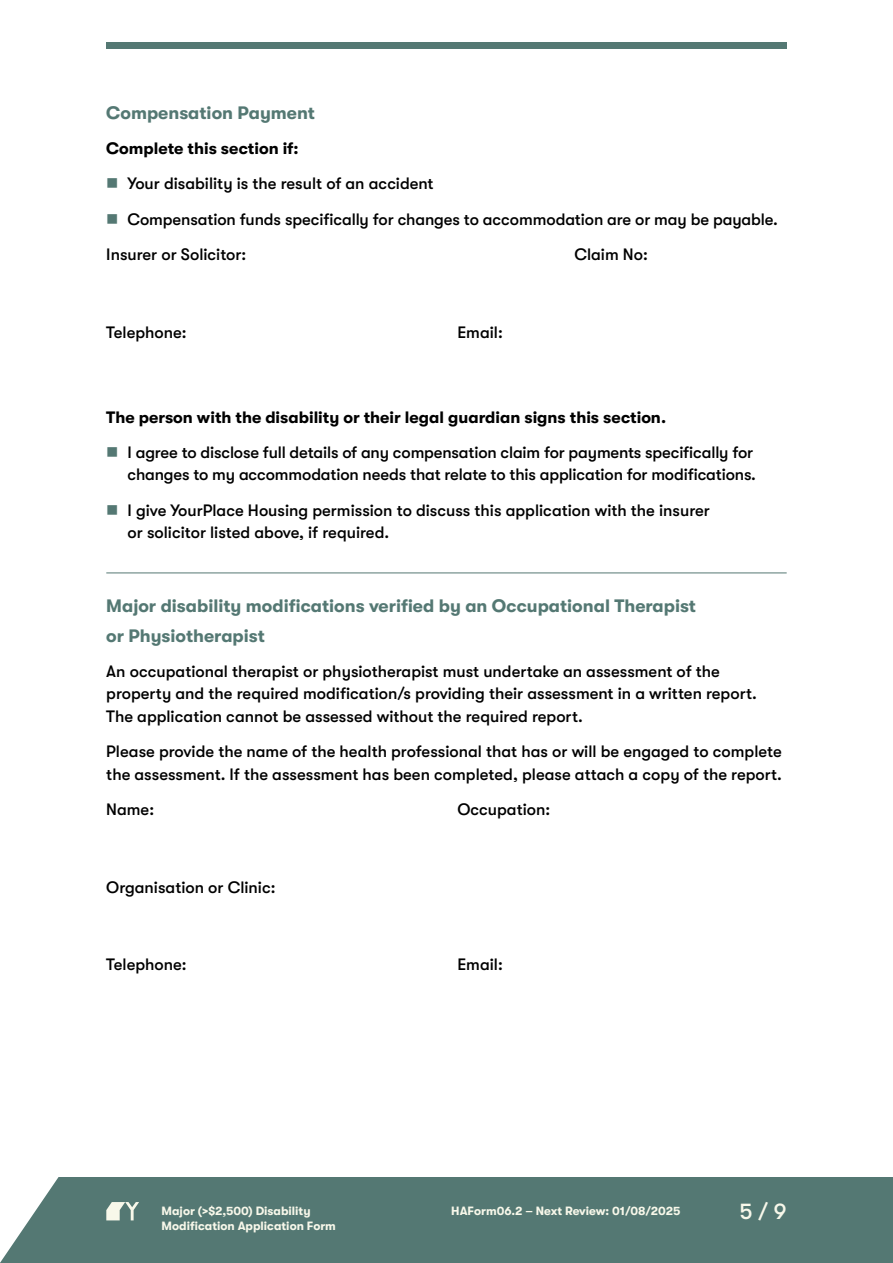
<style>
.page{position:relative;width:893px;height:1263px;background:#fff}
.page>*{position:absolute;margin:0;border:0;box-sizing:border-box;transform-origin:0 0}
.t1{font:500 22.5px "GT Walsheim Pro";color:#f8f8ea}
.H2_No_LIne_Top_of_Pa{font:700 18px/30px "GT Walsheim Pro";color:#547873}
.Body{font:500 16.5px/22.5px "GT Walsheim Pro";color:#000}
.Body_Form_Spacing_fo{font:500 16.5px "GT Walsheim Pro";color:#000}
.Body-2{font:700 16.5px "GT Walsheim Pro";color:#000}
.t2{font:700 12px "GT Walsheim Pro";color:#f8f8ea}
</style>
<div class="page">
<div style="left:106px;top:43px;width:681px;height:6px;background:#547873"></div>
<div style="left:0;top:1178px;width:893px;height:85px;background:#547873"></div>
<svg style="left:0;top:1177px;width:64px;height:86px"></svg>
<svg style="left:106px;top:1202px;width:33px;height:18px"></svg>
<hr style="left:106px;top:572px;width:681px;height:1px;background:#547873">
<h2 class="H2_No_LIne_Top_of_Pa" style="left:106px;top:98px;width:210px">Compensation Payment</h2>
<p class="Body-2" style="left:106px;top:139px;width:194px">Complete this section if:</p>
<p class="Body" style="left:128px;top:173px;width:308px">Your disability is the result of an accident</p>
<p class="Body" style="left:128px;top:208px;width:652px">Compensation funds specifically for changes to accommodation are or may be payable.</p>
<p class="Body_Form_Spacing_fo" style="left:106px;top:245px;width:142px">Insurer or Solicitor:</p>
<p class="Body_Form_Spacing_fo" style="left:574px;top:245px;width:75px">Claim No:</p>
<p class="Body_Form_Spacing_fo" style="left:106px;top:323px;width:82px">Telephone:</p>
<p class="Body_Form_Spacing_fo" style="left:457px;top:323px;width:47px">Email:</p>
<p class="Body-2" style="left:106px;top:408px;width:561px">The person with the disability or their legal guardian signs this section.</p>
<p class="Body" style="left:128px;top:441px;width:630px">I agree to disclose full details of any compensation claim for payments specifically for changes to my accommodation needs that relate to this application for modifications.</p>
<p class="Body" style="left:128px;top:499px;width:584px">I give YourPlace Housing permission to discuss this application with the insurer or solicitor listed above, if required.</p>
<h2 class="H2_No_LIne_Top_of_Pa" style="left:106px;top:590px;width:591px">Major disability modifications verified by an Occupational Therapist or Physiotherapist</h2>
<p class="Body" style="left:106px;top:660px;width:652px">An occupational therapist or physiotherapist must undertake an assessment of the property and the required modification/s providing their assessment in a written report.<br>The application cannot be assessed without the required report.</p>
<p class="Body" style="left:106px;top:740px;width:677px">Please provide the name of the health professional that has or will be engaged to complete the assessment. If the assessment has been completed, please attach a copy of the report.</p>
<p class="Body_Form_Spacing_fo" style="left:106px;top:800px;width:49px">Name:</p>
<p class="Body_Form_Spacing_fo" style="left:457px;top:800px;width:94px">Occupation:</p>
<p class="Body_Form_Spacing_fo" style="left:106px;top:878px;width:171px">Organisation or Clinic:</p>
<p class="Body_Form_Spacing_fo" style="left:106px;top:955px;width:82px">Telephone:</p>
<p class="Body_Form_Spacing_fo" style="left:457px;top:955px;width:47px">Email:</p>
<p class="t2" style="left:162px;top:1204px;width:151px">Major (&gt;$2,500) Disability</p>
<h1 class="t1" style="left:739px;top:1199px;width:49px">5 / 9</h1>
<p class="t2" style="left:162px;top:1219px;width:176px">Modification Application Form</p>
<p class="t2" style="left:451px;top:1204px;width:231px">HAForm06.2 – Next Review: 01/08/2025</p>
</div>
